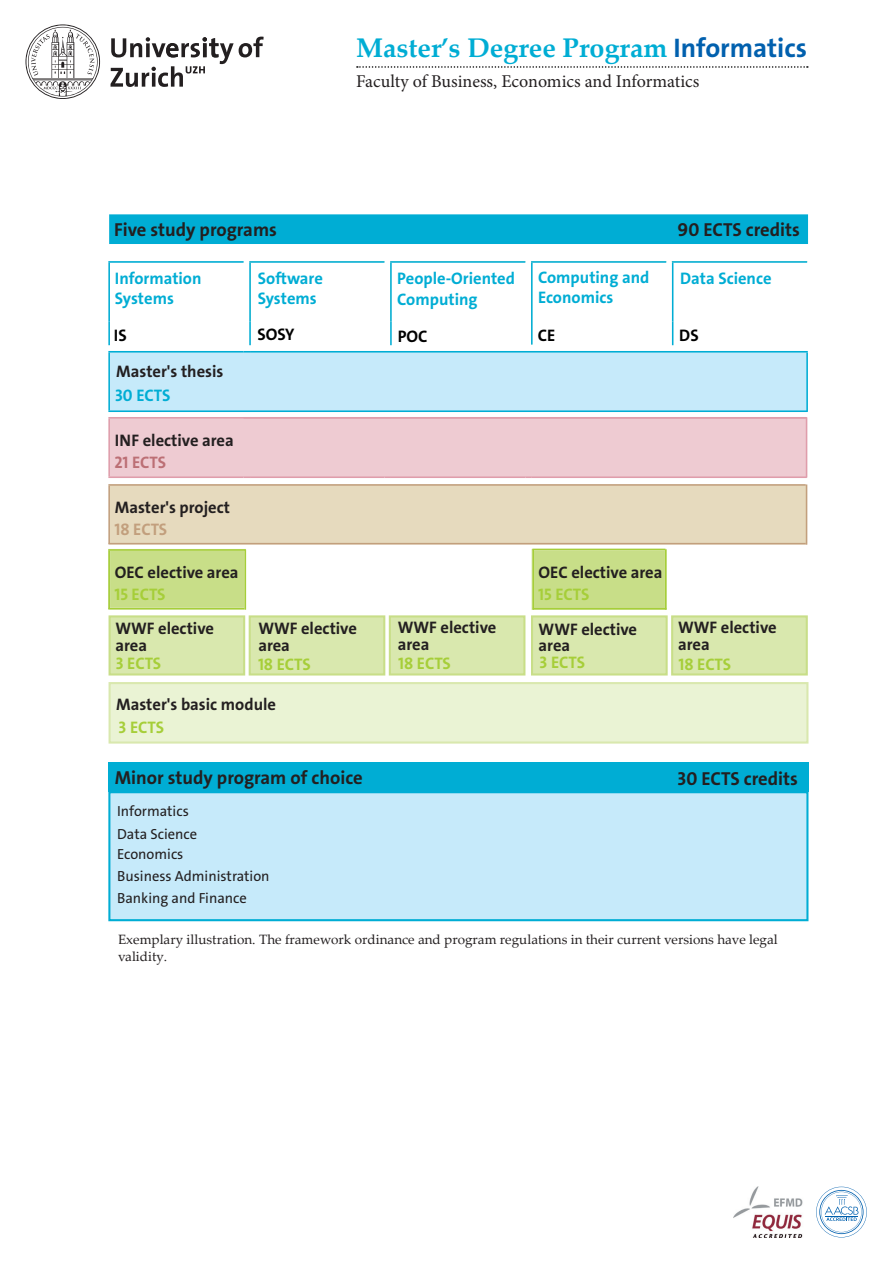
<style>
.page{position:relative;width:893px;height:1263px;background:#fff}
.page>*{position:absolute;margin:0;border:0;box-sizing:border-box;transform-origin:0 0}
.Titel{font:700 27px "Palatino Linotype";color:#00add4}
.t1{font:18.9px "The Sans LP7 Bld";color:#231f20}
.t2{font:18px "Minion Pro";color:#231f20}
.t3{font:16.8px/16.8px "The Sans LP7 Bld";color:#231f20}
.t4{font:16.8px/20.1px "The Sans LP7 Bld";color:#00add4}
.t5{font:16.8px "The Sans LP7 Bld";letter-spacing:-.005em;color:#a6ce39}
.t6{font:16.8px "The Sans LP7 Bld";color:#000}
.t7{font:14.7px/20.2px "The Sans LP5 Plain";color:#231f20}
.t8{font:13.5px/16.2px "Palatino Linotype";color:#231f20}
.s1{font-family:"The Sans LP7 Bld";font-weight:400;color:#0160ae}
.s2{color:#000}
.s3{color:#bc6f75}
.s4{color:#c29f7d}
.s5{color:#a6ce39}
</style>
<div class="page">
<img style="left:733px;top:1187px;width:70px;height:50px">
<svg style="left:816px;top:1187px;width:51px;height:50px"></svg>
<svg style="left:109px;top:214px;width:700px;height:48px"></svg>
<hr style="left:108px;top:261px;width:136px;height:2px;background:#00add4">
<hr style="left:108px;top:263px;width:2px;height:58px;background:#00add4">
<hr style="left:108px;top:321px;width:2px;height:24px;background:#00add4">
<hr style="left:390px;top:261px;width:135px;height:2px;background:#00add4">
<hr style="left:390px;top:263px;width:2px;height:58px;background:#00add4">
<hr style="left:390px;top:321px;width:2px;height:24px;background:#00add4">
<hr style="left:531px;top:261px;width:135px;height:2px;background:#00add4">
<hr style="left:531px;top:263px;width:2px;height:82px;background:#00add4">
<hr style="left:672px;top:261px;width:135px;height:2px;background:#00add4">
<hr style="left:672px;top:263px;width:1px;height:58px;background:#00add4">
<svg style="left:672px;top:321px;width:1px;height:24px"></svg>
<hr style="left:249px;top:261px;width:135px;height:2px;background:#00add4">
<hr style="left:249px;top:263px;width:2px;height:58px;background:#00add4">
<hr style="left:249px;top:321px;width:2px;height:24px;background:#00add4">
<hr style="left:108px;top:351px;width:136px;height:2px;background:#00add4">
<hr style="left:108px;top:353px;width:2px;height:57px;background:#00add4">
<div style="left:109px;top:351px;width:697px;height:59px;background:#c6eafa"></div>
<hr style="left:250px;top:351px;width:558px;height:2px;background:#00add4">
<hr style="left:108px;top:410px;width:699px;height:2px;background:#00add4">
<hr style="left:108px;top:417px;width:698px;height:2px;background:#df9dab">
<hr style="left:108px;top:419px;width:2px;height:57px;background:#df9dab">
<hr style="left:108px;top:476px;width:136px;height:2px;background:#df9dab">
<div style="left:109px;top:417px;width:698px;height:61px;background:#eecbd2"></div>
<hr style="left:532px;top:476px;width:275px;height:2px;background:#df9dab">
<hr style="left:806px;top:353px;width:2px;height:59px;background:#00add4">
<hr style="left:806px;top:484px;width:1px;height:61px;background:#c29f7d">
<hr style="left:108px;top:484px;width:698px;height:2px;background:#c29f7d">
<svg style="left:108px;top:485px;width:699px;height:125px"></svg>
<hr style="left:108px;top:551px;width:2px;height:58px;background:#a6ce39">
<hr style="left:108px;top:549px;width:138px;height:2px;background:#a6ce39">
<hr style="left:532px;top:549px;width:133px;height:1px;background:#a6ce39">
<hr style="left:108px;top:608px;width:136px;height:1px;background:#a6ce39">
<hr style="left:245px;top:549px;width:1px;height:61px;background:#a6ce39">
<hr style="left:532px;top:549px;width:2px;height:61px;background:#a6ce39">
<hr style="left:665px;top:549px;width:1px;height:61px;background:#a6ce39">
<hr style="left:533px;top:608px;width:133px;height:1px;background:#a6ce39">
<div style="left:110px;top:616px;width:134px;height:58px;background:#d9e8ae"></div>
<div style="left:109px;top:615px;width:136px;height:60px;border:2px solid #c8de88"></div>
<div style="left:250px;top:616px;width:134px;height:58px;background:#d9e8ae"></div>
<div style="left:249px;top:615px;width:136px;height:60px;border:2px solid #c8de88"></div>
<div style="left:390px;top:616px;width:134px;height:58px;background:#d9e8ae"></div>
<div style="left:389px;top:615px;width:136px;height:60px;border:2px solid #c8de88"></div>
<div style="left:532px;top:616px;width:135px;height:58px;background:#d9e8ae"></div>
<div style="left:531px;top:615px;width:137px;height:60px;border:2px solid #c8de88"></div>
<div style="left:672px;top:616px;width:135px;height:58px;background:#d9e8ae"></div>
<div style="left:671px;top:615px;width:137px;height:60px;border:2px solid #c8de88"></div>
<div style="left:110px;top:683px;width:697px;height:59px;background:#eaf3d4"></div>
<div style="left:109px;top:682px;width:699px;height:62px;border:2px solid #d9e8ae"></div>
<div style="left:679px;top:762px;width:129px;height:30px;background:#00add4"></div>
<div style="left:108px;top:762px;width:571px;height:30px;background:#00add4"></div>
<div style="left:109px;top:792px;width:698px;height:128px;background:#c6eafa"></div>
<div style="left:108px;top:791px;width:700px;height:130px;border:2px solid #00add4"></div>
<svg style="left:26px;top:24px;width:238px;height:75px"></svg>
<svg style="left:357px;top:66px;width:451px;height:2px"></svg>
<p class="Titel" style="left:356px;top:29px;width:453px">Master’s Degree Program <span class="s1">Informatics</span></p>
<p class="t2" style="left:356px;top:69px;width:345px">Faculty of Business, Economics and Informatics</p>
<p class="t1" style="left:114px;top:218px;width:164px">Five study programs</p>
<p class="t1" style="left:678px;top:217px;width:124px">90 ECTS credits</p>
<p class="t4" style="left:115px;top:268px;width:88px">Information<br>Systems</p>
<p class="t3" style="left:114px;top:317px;width:111px;line-height:36px"><span class="s2">IS<br></span>Master's thesis</p>
<p class="t4" style="left:115px;top:386px;width:57px">30 ECTS</p>
<p class="t4" style="left:258px;top:268px;width:67px">Software<br>Systems</p>
<p class="t4" style="left:397px;top:269px;width:119px">People-Oriented<br>Computing</p>
<p class="t4" style="left:538px;top:267px;width:113px">Computing and<br>Economics</p>
<p class="t4" style="left:680px;top:268px;width:93px">Data Science</p>
<p class="t6" style="left:258px;top:324px;width:39px">SOSY</p>
<p class="t6" style="left:398px;top:325px;width:31px">POC</p>
<p class="t6" style="left:538px;top:325px;width:19px">CE</p>
<p class="t6" style="left:679px;top:325px;width:21px">DS</p>
<p class="t3" style="left:114px;top:429px;width:121px;line-height:22px">INF elective area<br><span class="s3">21 ECTS</span></p>
<p class="t3" style="left:114px;top:496px;width:117px;line-height:22px">Master's project<br><span class="s4">18 ECTS</span></p>
<p class="t3" style="left:114px;top:561px;width:126px;line-height:22px">OEC elective area<br><span class="s5">15 ECTS</span></p>
<p class="t3" style="left:538px;top:561px;width:126px;line-height:22px">OEC elective area<br><span class="s5">15 ECTS</span></p>
<p class="t3" style="left:115px;top:620px;width:100px">WWF elective area</p>
<p class="t5" style="left:116px;top:653px;width:47px">3 ECTS</p>
<p class="t3" style="left:258px;top:620px;width:100px">WWF elective area</p>
<p class="t3" style="left:398px;top:619px;width:100px">WWF elective area</p>
<p class="t3" style="left:539px;top:620px;width:100px">WWF elective area</p>
<p class="t3" style="left:678px;top:619px;width:100px">WWF elective area</p>
<p class="t5" style="left:258px;top:653px;width:54px">18 ECTS</p>
<p class="t5" style="left:398px;top:653px;width:54px">18 ECTS</p>
<p class="t5" style="left:540px;top:652px;width:47px">3 ECTS</p>
<p class="t5" style="left:678px;top:653px;width:54px">18 ECTS</p>
<p class="t3" style="left:116px;top:693px;width:161px;line-height:22.8px">Master's basic module<br><span class="s5">3 ECTS</span></p>
<p class="t1" style="left:115px;top:766px;width:250px">Minor study program of choice</p>
<p class="t1" style="left:678px;top:766px;width:122px">30 ECTS credits</p>
<p class="t7" style="left:117px;top:801px;width:73px">Informatics</p>
<p class="t7" style="left:117px;top:824px;width:82px">Data Science<br>Economics</p>
<p class="t7" style="left:117px;top:865px;width:154px">Business Administration</p>
<p class="t7" style="left:117px;top:888px;width:131px">Banking and Finance</p>
<p class="t8" style="left:118px;top:931px;width:661px">Exemplary illustration. The framework ordinance and program regulations in their current versions have legal validity.</p>
</div>
